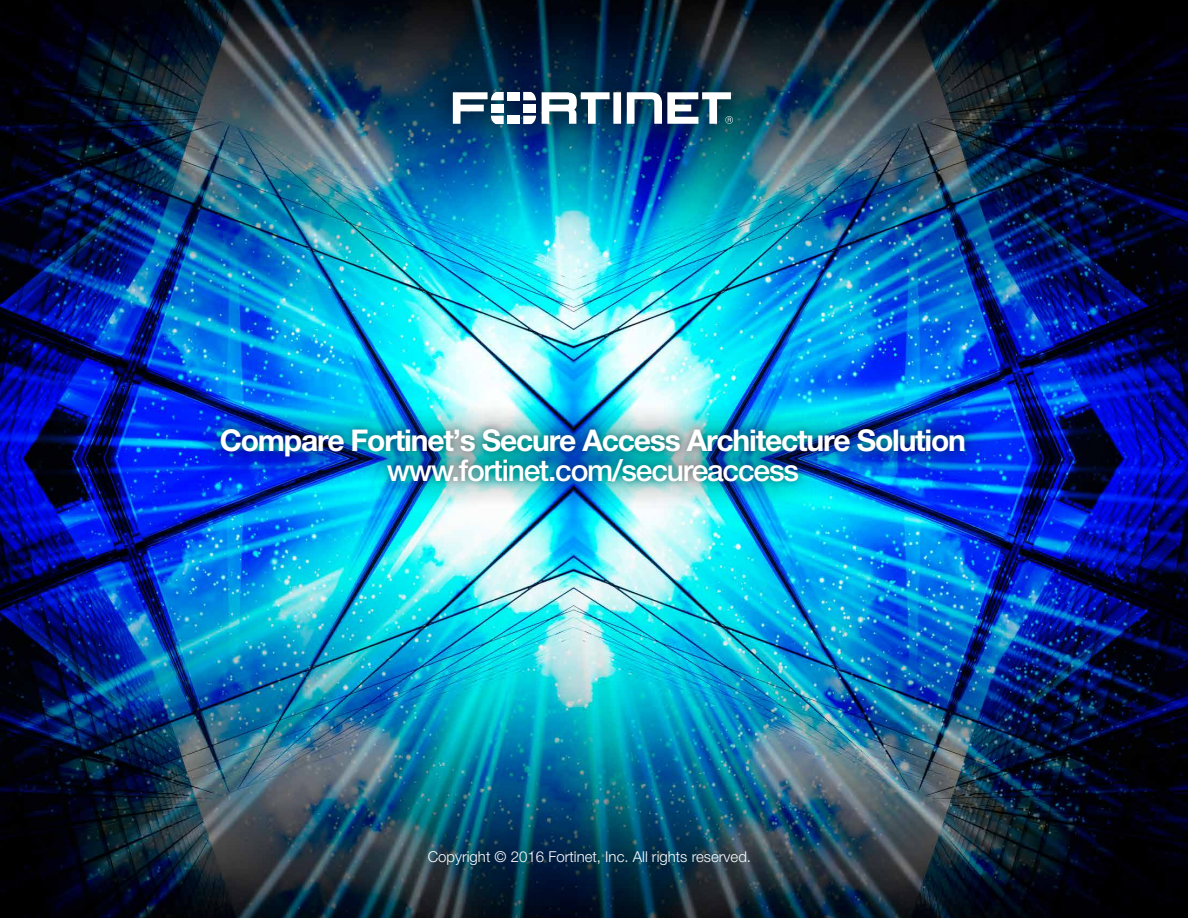
<style>
.page{position:relative;width:1188px;height:918px;background:#fff}
.page>*{position:absolute;margin:0;border:0;box-sizing:border-box;transform-origin:0 0}
.t1{font:700 30px "Helvetica Neue LT Pro";letter-spacing:-.04em;color:#fff}
.t2{font:500 30px "Helvetica Neue LT Pro";letter-spacing:-.04em;color:#fff}
.t3{font:300 15px "Helvetica Neue LT Pro";color:#fff}
</style>
<div class="page">
<img style="left:0;top:0;width:1188px;height:918px">
<div style="left:406px;top:828px;width:364px;height:60px;background:#000;opacity:.75"></div>
<div style="left:191px;top:399px;width:804px;height:113px;background:#000;opacity:.96"></div>
<div style="left:428px;top:67px;width:327px;height:82px;background:#000;opacity:.75"></div>
<svg style="left:542px;top:92px;width:79px;height:32px"></svg>
<svg style="left:627px;top:92px;width:106px;height:32px"></svg>
<div style="left:507px;top:92px;width:13px;height:8px;background:#fff"></div>
<div style="left:507px;top:116px;width:13px;height:8px;background:#fff"></div>
<div style="left:523px;top:104px;width:13px;height:8px;background:#fff"></div>
<svg style="left:453px;top:92px;width:51px;height:32px"></svg>
<svg style="left:523px;top:92px;width:13px;height:8px"></svg>
<svg style="left:523px;top:116px;width:13px;height:8px"></svg>
<p class="t1" style="left:220px;top:421px;width:748px">Compare Fortinet’s Secure Access Architecture Solution</p>
<p class="t2" style="left:387px;top:452px;width:414px">www.fortinet.com/secureaccess</p>
<p class="t3" style="left:428px;top:848px;width:325px">Copyright © 2016 Fortinet, Inc. All rights reserved.</p>
</div>
